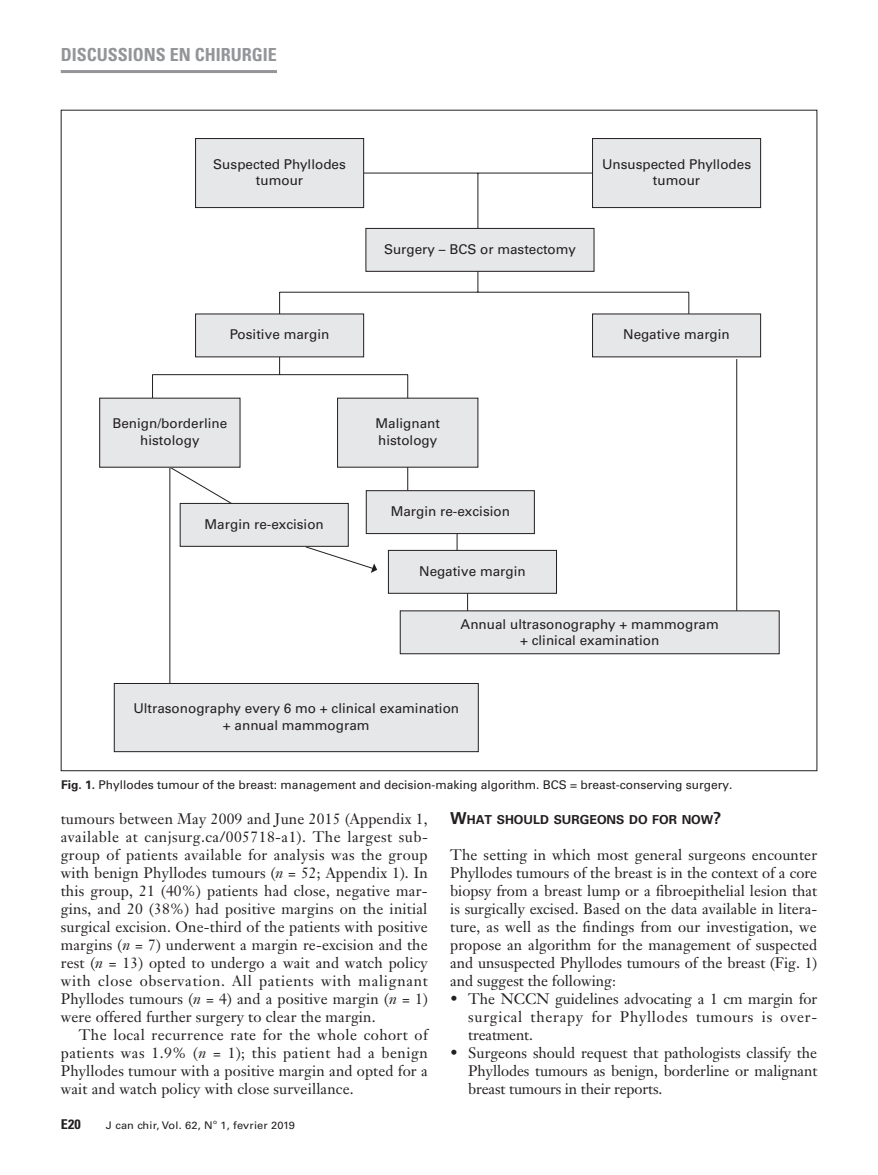
<style>
.page{position:relative;width:878px;height:1175px;background:#fff}
.page>*{position:absolute;margin:0;border:0;box-sizing:border-box;transform-origin:0 0}
.t1{font:700 condensed 18px "Univers LT Std";color:#939598}
.t2{font:15px/18px "Janson Text LT Std";letter-spacing:.01em;color:#231f20;text-align:justify}
.t3{font:13.5px/16.2px "Univers LT Std";color:#231f20;text-align:center}
.t4{font:700 condensed 13.5px "Univers LT Std";color:#231f20;scale:1.05 1}
.t5{font:700 12.3px "Univers LT Std";color:#231f20}
.t6{font:12px "Univers LT Std";color:#231f20}
.t7{font:10.5px "Univers LT Std";letter-spacing:.015em;color:#231f20;scale:1.05 1}
.t8{font:6.3px "Univers LT Std";color:#231f20;scale:1.05 1}
.s1{font-weight:700}
.s2{font-style:italic}
.s3{font-size:16.5px}
</style>
<div class="page">
<hr style="left:61px;top:70px;width:216px;height:3px;background:#939598">
<svg style="left:152px;top:172px;width:585px;height:512px"></svg>
<div style="left:195px;top:138px;width:168px;height:69px;background:#e6e7e9"></div>
<div style="left:195px;top:138px;width:169px;height:70px;border:1px solid #231f20"></div>
<div style="left:100px;top:398px;width:140px;height:69px;background:#e6e7e9"></div>
<div style="left:337px;top:398px;width:141px;height:69px;background:#e6e7e9"></div>
<div style="left:592px;top:138px;width:168px;height:69px;background:#e6e7e9"></div>
<div style="left:592px;top:138px;width:169px;height:70px;border:1px solid #231f20"></div>
<div style="left:365px;top:228px;width:229px;height:44px;background:#e6e7e9;border:1px solid #231f20"></div>
<div style="left:195px;top:313px;width:169px;height:44px;background:#e6e7e9"></div>
<div style="left:180px;top:503px;width:168px;height:43px;background:#e6e7e9;border:1px solid #231f20"></div>
<div style="left:114px;top:683px;width:364px;height:69px;background:#e6e7e9;border:1px solid #231f20"></div>
<div style="left:366px;top:490px;width:168px;height:44px;background:#e6e7e9;border:1px solid #231f20"></div>
<div style="left:388px;top:550px;width:169px;height:43px;background:#e6e7e9;border:1px solid #231f20"></div>
<div style="left:400px;top:611px;width:379px;height:42px;background:#e6e7e9"></div>
<div style="left:400px;top:610px;width:379px;height:44px;border:1px solid #231f20"></div>
<div style="left:592px;top:313px;width:169px;height:44px;background:#e6e7e9"></div>
<svg style="left:371px;top:563px;width:6px;height:10px"></svg>
<p class="t1" style="left:61px;top:44px;width:218px">DISCUSSIONS EN CHIRURGIE</p>
<p class="t3" style="left:213px;top:156px;width:134px">Suspected Phyllodes tumour</p>
<p class="t3" style="left:602px;top:156px;width:150px">Unsuspected Phyllodes tumour</p>
<p class="t3" style="left:384px;top:241px;width:193px">Surgery – BCS or mastectomy</p>
<p class="t3" style="left:230px;top:326px;width:101px">Positive margin</p>
<p class="t3" style="left:623px;top:326px;width:108px">Negative margin</p>
<p class="t3" style="left:112px;top:415px;width:116px">Benign/borderline histology</p>
<p class="t3" style="left:375px;top:415px;width:66px;text-align:left">Malignant histology</p>
<p class="t3" style="left:204px;top:516px;width:121px">Margin re-excision</p>
<p class="t3" style="left:390px;top:503px;width:121px">Margin re-excision</p>
<p class="t3" style="left:419px;top:563px;width:108px">Negative margin</p>
<p class="t3" style="left:460px;top:616px;width:260px">Annual ultrasonography + mammogram + clinical examination</p>
<p class="t3" style="left:133px;top:700px;width:327px">Ultrasonography every 6 mo + clinical examination + annual mammogram</p>
<p class="t6" style="left:61px;top:777px;width:673px"><span class="s1">Fig. 1.</span> Phyllodes tumour of the breast: management and decision-making algorithm. BCS = breast-conserving surgery.</p>
<p class="t2" style="left:61px;top:809px;width:368px">tumours between May 2009 and June 2015 (Appendix 1, available at canjsurg.ca/005718-a1). The largest sub&shy;group of patients available for analysis was the group with benign Phyllodes tumours (<span class="s2">n</span> = 52; Appendix 1). In this group, 21 (40%) patients had close, negative mar&shy;gins, and 20 (38%) had positive margins on the initial surgical excision. One-third of the patients with positive margins (<span class="s2">n</span> = 7) underwent a margin re-excision and the rest (<span class="s2">n</span> = 13) opted to undergo a wait and watch policy with close observation. All patients with malignant Phyllodes tumours (<span class="s2">n</span> = 4) and a positive margin (<span class="s2">n</span> = 1) were offered further surgery to clear the margin.</p>
<p class="t2" style="left:61px;top:1025px;width:368px;text-indent:18px">The local recurrence rate for the whole cohort of patients was 1.9% (<span class="s2">n</span> = 1); this patient had a benign Phyllodes tumour with a positive margin and opted for a wait and watch policy with close surveillance.</p>
<p class="t4" style="left:61px;top:1116px;width:21px">E20</p>
<p class="t7" style="left:106px;top:1119px;width:103px">J can chir, Vol. 62, N</p>
<p class="t8" style="left:213px;top:1117px;width:5px">o</p>
<p class="t7" style="left:220px;top:1119px;width:73px">1, fevrier 2019</p>
<p class="t5" style="left:450px;top:812px;width:273px"><span class="s3">W</span>HAT SHOULD SURGEONS DO FOR NOW<span class="s3">?</span></p>
<p class="t2" style="left:450px;top:845px;width:368px">The setting in which most general surgeons encounter Phyllodes tumours of the breast is in the context of a core biopsy from a breast lump or a fibroepithelial lesion that is surgically excised. Based on the data available in litera&shy;ture, as well as the findings from our investigation, we propose an algorithm for the management of suspected and unsuspected Phyllodes tumours of the breast (Fig. 1) and suggest the following:</p>
<p class="t2" style="left:468px;top:989px;width:350px;text-indent:-18px">• The NCCN guidelines advocating a 1 cm margin for surgical therapy for Phyllodes tumours is over&shy;treatment.</p>
<p class="t2" style="left:468px;top:1043px;width:350px;text-indent:-18px">• Surgeons should request that pathologists classify the Phyllodes tumours as benign, borderline or malignant breast tumours in their reports.</p>
</div>
